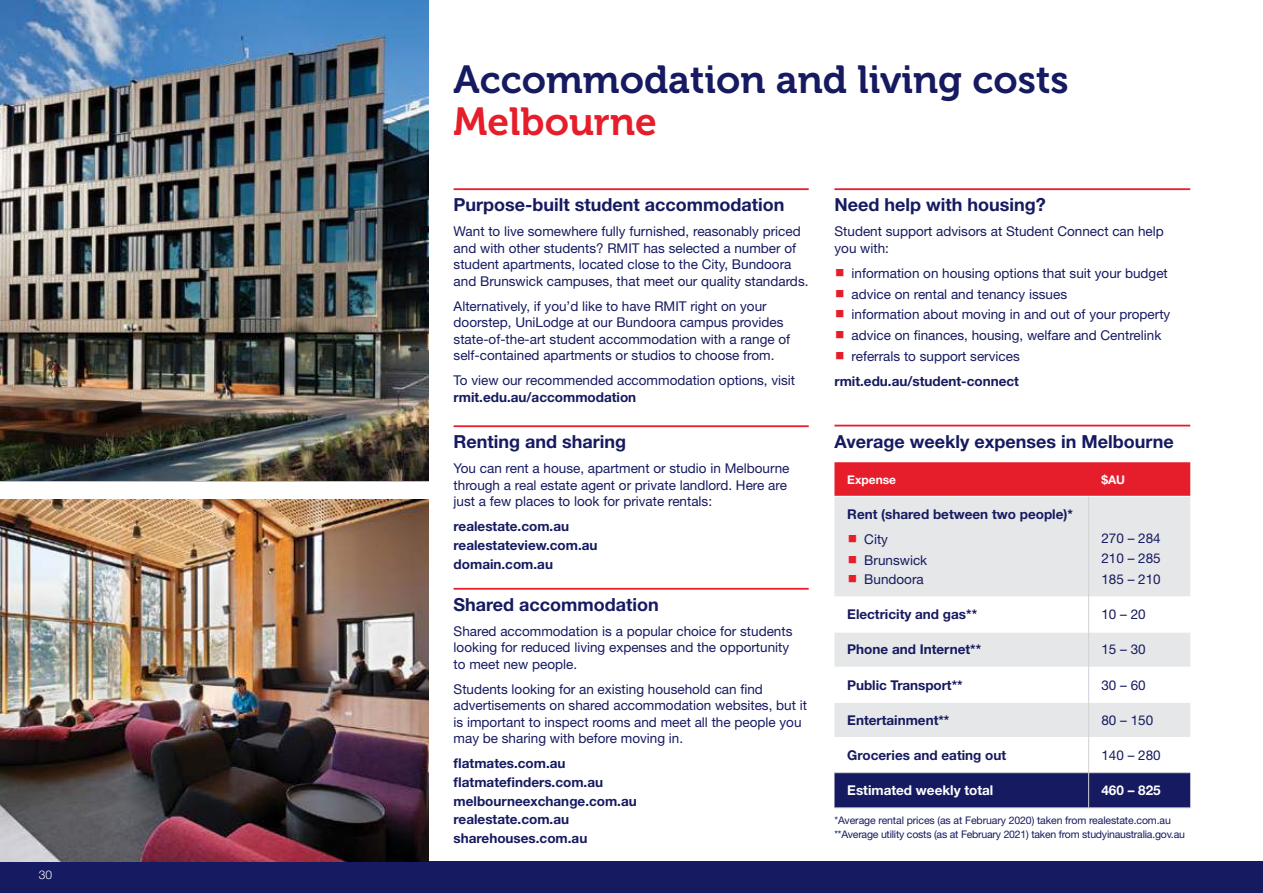
<style>
.page{position:relative;width:1263px;height:893px;background:#fff}
.page>*{position:absolute;margin:0;border:0;box-sizing:border-box;transform-origin:0 0}
.t1{font:39px "Museo 700";color:#161a60}
.t2{font:39px "Museo 700";color:#e61d2a}
.t3{font:700 18px "Helvetica Neue LT Pro";color:#161a60}
.t4{font:13.5px/16.5px "Helvetica Neue LT Pro";color:#161a60}
.t5{font:700 13.5px/18.6px "Helvetica Neue LT Pro";color:#161a60}
.t6{font:700 13.5px "Helvetica Neue LT Pro";color:#fff}
.t7{font:700 12px "Helvetica Neue LT Pro";color:#fff}
.t8{font:300 12px "Helvetica Neue LT Pro";color:#fff}
.t9{font:10.5px/13.5px "Helvetica Neue LT Pro";letter-spacing:-.02em;color:#161a60}
.s1{font-family:"Letter Gothic Std";font-size:18px;color:#e61d2a}
.s2{font-family:"Letter Gothic Std";font-weight:400;font-size:18px;color:#e61d2a}
.s3{font-weight:400}
</style>
<div class="page">
<div style="left:0;top:861px;width:1263px;height:32px;background:#161a60"></div>
<img style="left:0;top:0;width:428px;height:480px">
<hr style="left:834px;top:188px;width:356px;height:2px;background:#e61d2a">
<hr style="left:834px;top:425px;width:356px;height:1px;background:#e61d2a">
<div style="left:834px;top:462px;width:356px;height:34px;background:#e61d2a"></div>
<div style="left:834px;top:497px;width:356px;height:99px;background:#e6e7e8"></div>
<svg style="left:834px;top:633px;width:356px;height:104px;fill:#e6e7e8"></svg>
<div style="left:834px;top:773px;width:356px;height:35px;background:#161a60"></div>
<hr style="left:834px;top:667px;width:254px;height:1px;background:#fff">
<hr style="left:1089px;top:667px;width:101px;height:1px;background:#fff">
<hr style="left:834px;top:702px;width:254px;height:1px;background:#fff">
<hr style="left:1089px;top:702px;width:101px;height:1px;background:#fff">
<hr style="left:834px;top:772px;width:255px;height:1px;background:#d1d2d4">
<hr style="left:1089px;top:772px;width:101px;height:1px;background:#d1d2d4">
<hr style="left:834px;top:808px;width:255px;height:1px;background:#d1d2d4">
<hr style="left:1089px;top:808px;width:101px;height:1px;background:#d1d2d4">
<hr style="left:1088px;top:497px;width:1px;height:100px;background:#d1d2d4">
<hr style="left:1088px;top:597px;width:1px;height:35px;background:#d1d2d4">
<hr style="left:1088px;top:632px;width:1px;height:35px;background:#d1d2d4">
<hr style="left:1088px;top:667px;width:1px;height:35px;background:#d1d2d4">
<hr style="left:1088px;top:702px;width:1px;height:35px;background:#d1d2d4">
<hr style="left:1088px;top:737px;width:1px;height:35px;background:#d1d2d4">
<hr style="left:1088px;top:773px;width:1px;height:35px;background:#d1d2d4">
<hr style="left:454px;top:188px;width:355px;height:2px;background:#e61d2a">
<hr style="left:454px;top:425px;width:355px;height:2px;background:#e61d2a">
<hr style="left:454px;top:588px;width:355px;height:2px;background:#e61d2a">
<img style="left:0;top:500px;width:428px;height:361px">
<p class="t8" style="left:39px;top:868px;width:15px">30</p>
<h1 class="t1" style="left:454px;top:58px;width:617px">Accommodation and living costs</h1>
<h1 class="t2" style="left:454px;top:100px;width:205px">Melbourne</h1>
<h2 class="t3" style="left:454px;top:194px;width:332px">Purpose-built student accommodation</h2>
<p class="t4" style="left:454px;top:223px;width:356px">Want to live somewhere fully furnished, reasonably priced and with other students? RMIT has selected a number of student apartments, located close to the City, Bundoora and Brunswick campuses, that meet our quality standards.</p>
<p class="t4" style="left:454px;top:298px;width:338px">Alternatively, if you’d like to have RMIT right on your doorstep, UniLodge at our Bundoora campus provides state-of-the-art student accommodation with a range of self-contained apartments or studios to choose from.</p>
<p class="t4" style="left:454px;top:372px;width:343px">To view our recommended accommodation options, visit</p>
<p class="t5" style="left:454px;top:387px;width:184px">rmit.edu.au/accommodation</p>
<h2 class="t3" style="left:454px;top:431px;width:174px">Renting and sharing</h2>
<p class="t4" style="left:454px;top:460px;width:337px">You can rent a house, apartment or studio in Melbourne through a real estate agent or private landlord. Here are just a few places to look for private rentals:</p>
<p class="t5" style="left:454px;top:517px;width:145px">realestate.com.au realestateview.com.au domain.com.au</p>
<h2 class="t3" style="left:454px;top:593px;width:207px">Shared accommodation</h2>
<p class="t4" style="left:454px;top:623px;width:340px">Shared accommodation is a popular choice for students looking for reduced living expenses and the opportunity to meet new people.</p>
<p class="t4" style="left:454px;top:681px;width:355px">Students looking for an existing household can find advertisements on shared accommodation websites, but it is important to inspect rooms and meet all the people you may be sharing with before moving in.</p>
<p class="t5" style="left:454px;top:754px;width:185px">flatmates.com.au flatmatefinders.com.au melbourneexchange.com.au realestate.com.au sharehouses.com.au</p>
<h2 class="t3" style="left:834px;top:194px;width:213px">Need help with housing?</h2>
<p class="t4" style="left:834px;top:223px;width:331px">Student support advisors at Student Connect can help you with:</p>
<p class="t4" style="left:834px;top:265px;width:335px"><span class="s1">■</span> information on housing options that suit your budget</p>
<p class="t4" style="left:834px;top:285px;width:234px"><span class="s1">■</span> advice on rental and tenancy issues</p>
<p class="t4" style="left:834px;top:306px;width:337px"><span class="s1">■</span> information about moving in and out of your property</p>
<p class="t4" style="left:834px;top:327px;width:328px"><span class="s1">■</span> advice on finances, housing, welfare and Centrelink</p>
<p class="t5" style="left:834px;top:343px;width:187px;line-height:25px"><span class="s2">■</span> <span class="s3">referrals to support services </span>rmit.edu.au/student-connect</p>
<h2 class="t3" style="left:834px;top:430px;width:341px">Average weekly expenses in Melbourne</h2>
<p class="t7" style="left:847px;top:472px;width:50px">Expense</p>
<p class="t7" style="left:1101px;top:472px;width:25px">$AU</p>
<p class="t5" style="left:847px;top:504px;width:227px">Rent (shared between two people)*</p>
<p class="t4" style="left:847px;top:530px;width:42px"><span class="s1">■</span> City</p>
<p class="t4" style="left:847px;top:551px;width:81px"><span class="s1">■</span> Brunswick</p>
<p class="t4" style="left:847px;top:570px;width:78px"><span class="s1">■</span> Bundoora</p>
<p class="t4" style="left:1101px;top:527px;width:61px;line-height:20.7px;text-align:justify">270 – 284<br>210 – 285<br>185 – 210</p>
<p class="t5" style="left:847px;top:605px;width:131px">Electricity and gas**</p>
<p class="t4" style="left:1101px;top:606px;width:46px">10 – 20</p>
<p class="t5" style="left:847px;top:640px;width:135px">Phone and Internet**</p>
<p class="t4" style="left:1101px;top:641px;width:46px">15 – 30</p>
<p class="t5" style="left:847px;top:675px;width:117px">Public Transport**</p>
<p class="t4" style="left:1101px;top:676px;width:46px">30 – 60</p>
<p class="t5" style="left:847px;top:710px;width:104px">Entertainment**</p>
<p class="t4" style="left:1101px;top:712px;width:53px">80 – 150</p>
<p class="t5" style="left:847px;top:745px;width:160px">Groceries and eating out</p>
<p class="t4" style="left:1101px;top:747px;width:61px">140 – 280</p>
<p class="t6" style="left:847px;top:782px;width:148px">Estimated weekly total</p>
<p class="t6" style="left:1101px;top:782px;width:61px">460 – 825</p>
<p class="t9" style="left:834px;top:813px;width:352px">*Average rental prices (as at February 2020) taken from realestate.com.au **Average utility costs (as at February 2021) taken from studyinaustralia.gov.au</p>
</div>
